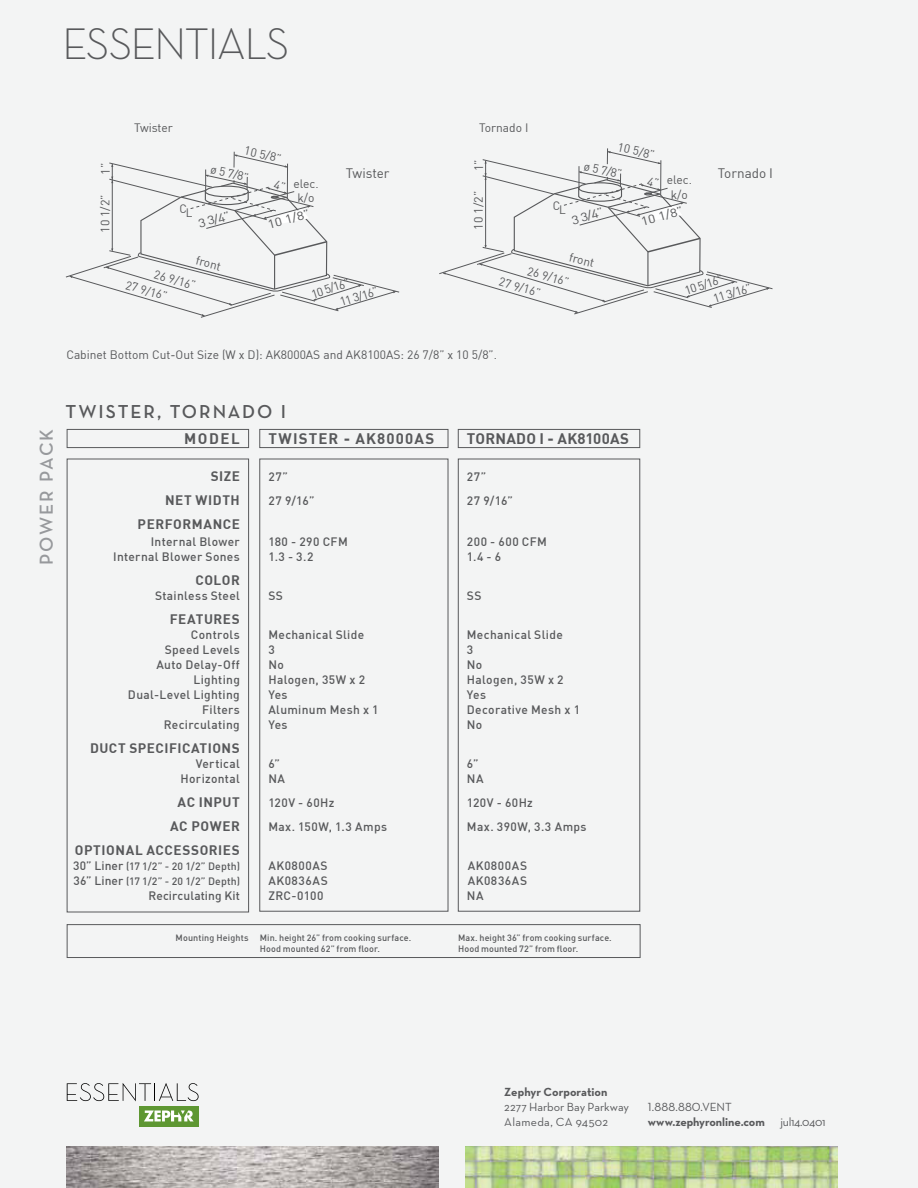
<style>
.page{position:relative;width:918px;height:1188px;background:#f3f4f4}
.page>*{position:absolute;margin:0;border:0;box-sizing:border-box;transform-origin:0 0}
.t1{font:300 45px "Neutra Text";letter-spacing:-.04em;color:#58595b}
.t2{font:600 19.05px "Neutra Text";letter-spacing:.095em;color:#58595b}
.t3{font:600 19.05px "Neutra Text";letter-spacing:.09em;color:#97999c}
.t4{font:700 15px "DIN";letter-spacing:.07em;color:#58595b}
.t5{font:700 15px "DIN";letter-spacing:.015em;color:#58595b}
.t6{font:700 13.5px/24px "DIN";letter-spacing:.04em;color:#58595b;text-align:right}
.t7{font:13.5px "DIN";letter-spacing:-.005em;color:#58595b}
.t8{font:500 12px/15px "DIN";letter-spacing:.03em;color:#58595b}
.t9{font:12px/14.4px "DIN";color:#58595b;text-align:center}
.t10{font:700 12px "Neutra Text";letter-spacing:-.005em;color:#58595b}
.t11{font:12px/15px "Neutra Text";color:#58595b}
.t12{font:12px "DIN";color:#58595b;scale:1.15 1}
.t13{font:500 12px "DIN";letter-spacing:.005em;color:#58595b}
.t14{font:12px "Neutra Text Book Alt";letter-spacing:.005em;color:#58595b}
.t15{font:12px "Neutra Text";letter-spacing:-.025em;color:#58595b}
.t16{font:500 10.5px/15px "DIN";letter-spacing:.015em;color:#58595b}
.t17{font:500 9px/11.2px "DIN";letter-spacing:.01em;color:#58595b}
.s1{font-size:12px}
</style>
<div class="page">
<div style="left:139px;top:1106px;width:60px;height:20px;background:#5e9732"></div>
<svg style="left:67px;top:1083px;width:132px;height:18px"></svg>
<svg style="left:144px;top:1111px;width:50px;height:10px"></svg>
<img style="left:67px;top:1147px;width:372px;height:41px">
<img style="left:466px;top:1147px;width:371px;height:41px">
<div style="left:67px;top:429px;width:182px;height:19px;border:1px solid #58595b"></div>
<div style="left:259px;top:429px;width:189px;height:19px;border:1px solid #58595b"></div>
<div style="left:458px;top:429px;width:182px;height:19px;border:1px solid #58595b"></div>
<div style="left:259px;top:459px;width:189px;height:453px;border:1px solid #58595b"></div>
<div style="left:458px;top:459px;width:182px;height:453px;border:1px solid #58595b"></div>
<div style="left:67px;top:459px;width:182px;height:453px;border:1px solid #58595b"></div>
<div style="left:67px;top:924px;width:573px;height:34px;border:1px solid #58595b"></div>
<svg style="left:439px;top:148px;width:334px;height:166px"></svg>
<svg style="left:65px;top:152px;width:335px;height:166px"></svg>
<h1 class="t1" style="left:62px;top:16px;width:229px">ESSENTIALS</h1>
<p class="t9" style="left:134px;top:120px;width:40px">Twister</p>
<p class="t9" style="left:479px;top:120px;width:51px">Tornado I</p>
<p class="t7" style="left:346px;top:165px;width:45px">Twister</p>
<p class="t9" style="left:620px;top:140px;width:39px;rotate:13deg">10 5/8”</p>
<p class="t9" style="left:246px;top:143px;width:39px;rotate:13deg">10 5/8”</p>
<p class="t9" style="left:471px;top:171px;width:13px;rotate:-90deg">1”</p>
<p class="t9" style="left:586px;top:158px;width:40px;rotate:13deg">ø 5 7/8”</p>
<p class="t9" style="left:98px;top:175px;width:13px;rotate:-90deg">1”</p>
<p class="t9" style="left:213px;top:162px;width:40px;rotate:13deg">ø 5 7/8”</p>
<p class="t9" style="left:667px;top:173px;width:27px">elec. k/o</p>
<p class="t9" style="left:293px;top:176px;width:27px">elec. k/o</p>
<p class="t9" style="left:471px;top:230px;width:40px;rotate:-90deg">10 1/2”</p>
<p class="t9" style="left:553px;top:200px;width:15px">CL</p>
<p class="t9" style="left:98px;top:233px;width:40px;rotate:-90deg">10 1/2”</p>
<p class="t9" style="left:180px;top:203px;width:15px">CL</p>
<p class="t12" style="left:639px;top:215px;width:39px;rotate:-16deg">10 1/8”</p>
<p class="t12" style="left:570px;top:213px;width:30px;rotate:-16deg">3 3/4”</p>
<p class="t12" style="left:266px;top:218px;width:39px;rotate:-16deg">10 1/8”</p>
<p class="t12" style="left:196px;top:217px;width:30px;rotate:-16deg">3 3/4”</p>
<p class="t7" style="left:718px;top:165px;width:56px">Tornado I</p>
<p class="t9" style="left:198px;top:253px;width:27px;rotate:14deg">front</p>
<p class="t9" style="left:157px;top:267px;width:44px;rotate:16deg">26 9/16”</p>
<p class="t9" style="left:128px;top:277px;width:44px;rotate:16deg">27 9/16”</p>
<p class="t9" style="left:309px;top:287px;width:41px;rotate:-18deg">10 5/16”</p>
<p class="t9" style="left:338px;top:295px;width:41px;rotate:-17deg">11 3/16”</p>
<p class="t9" style="left:571px;top:250px;width:27px;rotate:14deg">front</p>
<p class="t9" style="left:530px;top:263px;width:44px;rotate:16deg">26 9/16”</p>
<p class="t9" style="left:501px;top:274px;width:44px;rotate:16deg">27 9/16”</p>
<p class="t9" style="left:66px;top:347px;width:432px">Cabinet Bottom Cut-Out Size (W x D): AK8000AS and AK8100AS: 26 7/8” x 10 5/8”.</p>
<p class="t9" style="left:683px;top:284px;width:41px;rotate:-18deg">10 5/16”</p>
<p class="t9" style="left:711px;top:292px;width:41px;rotate:-17deg">11 3/16”</p>
<h2 class="t3" style="left:35px;top:565px;width:137px;rotate:-90deg">POWER PACK</h2>
<h2 class="t2" style="left:65px;top:400px;width:222px">TWISTER, TORNADO I</h2>
<p class="t4" style="left:184px;top:428px;width:57px">MODEL</p>
<p class="t6" style="left:138px;top:464px;width:104px">SIZE<br>NET WIDTH<br>PERFORMANCE</p>
<p class="t8" style="left:113px;top:533px;width:128px;text-align:right">Internal Blower<br>Internal Blower Sones</p>
<p class="t6" style="left:195px;top:567px;width:46px">COLOR</p>
<p class="t8" style="left:155px;top:587px;width:86px">Stainless St el</p>
<p class="t6" style="left:170px;top:606px;width:72px">FEATURES</p>
<p class="t8" style="left:128px;top:626px;width:113px;text-align:right">Controls<br>Speed Levels<br>Auto Delay-Off<br>Lighting<br>Dual-Level Lighting<br>Filters<br>Recirculating</p>
<p class="t6" style="left:90px;top:735px;width:151px">DUCT SPECIFICATIONS</p>
<p class="t8" style="left:180px;top:755px;width:61px;text-align:right">Vertical<br>Horizontal</p>
<p class="t6" style="left:75px;top:789px;width:167px">AC INPUT<br>AC POWER<br>OPTIONAL ACCESSORIES</p>
<p class="t16" style="left:73px;top:858px;width:169px"><span class="s1">30” Liner</span> (17 1/2” - 20 1/2” Depth)<br><span class="s1">36” Liner</span> (17 1/2” - 20 1/2” Depth)</p>
<p class="t13" style="left:149px;top:888px;width:93px">Recirculating Kit</p>
<p class="t9" style="left:200px;top:424px;width:39px">26 7/8”</p>
<p class="t4" style="left:268px;top:428px;width:168px">TWISTER - AK8000AS</p>
<p class="t8" style="left:268px;top:464px;width:48px;line-height:24px">27”<br>27 9/16”</p>
<p class="t8" style="left:268px;top:533px;width:81px">180 - 290 CFM<br>1.3 - 3.2</p>
<p class="t8" style="left:268px;top:587px;width:16px">SS</p>
<p class="t8" style="left:268px;top:626px;width:112px">Mechanical Slide<br>3<br>No<br>Halogen, 35W x 2<br>Yes<br>Aluminum Mesh x 1<br>Yes</p>
<p class="t8" style="left:268px;top:755px;width:18px">6”<br>NA</p>
<p class="t8" style="left:268px;top:790px;width:120px;line-height:24px">120V - 60Hz<br>Max. 150W, 1.3 Amps</p>
<p class="t8" style="left:268px;top:857px;width:61px;text-align:justify">AK0800AS AK0836AS ZRC-0100</p>
<p class="t9" style="left:169px;top:572px;width:97px">size of the cut-out (top view)</p>
<p class="t5" style="left:467px;top:428px;width:164px">TORNADO I - AK8100AS</p>
<p class="t8" style="left:467px;top:464px;width:48px;line-height:24px">27”<br>27 9/16”</p>
<p class="t8" style="left:467px;top:533px;width:82px">200 - 600 CFM<br>1.4 - 6</p>
<p class="t8" style="left:467px;top:587px;width:16px">SS</p>
<p class="t8" style="left:467px;top:626px;width:115px">Mechanical Slide<br>3<br>No<br>Halogen, 35W x 2<br>Yes<br>Decorative Mesh x 1<br>No</p>
<p class="t8" style="left:467px;top:755px;width:18px">6”<br>NA</p>
<p class="t8" style="left:467px;top:790px;width:121px;line-height:24px">120V - 60Hz<br>Max. 390W, 3.3 Amps</p>
<p class="t8" style="left:467px;top:857px;width:62px;text-align:justify">AK0800AS AK0836AS NA</p>
<p class="t17" style="left:176px;top:932px;width:75px">Mounting Heights</p>
<p class="t17" style="left:458px;top:932px;width:155px">Max. height 36” from cooking surface.<br>Hood mounted 72” from floor.</p>
<p class="t17" style="left:260px;top:932px;width:153px">Min. height 26” from cooking surface.<br>Hood mounted 62” from floor.</p>
<p class="t10" style="left:504px;top:1085px;width:105px">Zephyr Corporation</p>
<p class="t11" style="left:504px;top:1099px;width:126px">2277 Harbor Bay Parkway<br>Alameda, CA 94502</p>
<p class="t14" style="left:648px;top:1100px;width:85px">1.888.880.VENT</p>
<p class="t10" style="left:648px;top:1115px;width:119px">www.zephyronline.com</p>
<p class="t15" style="left:781px;top:1115px;width:47px">jul14.0401</p>
</div>
